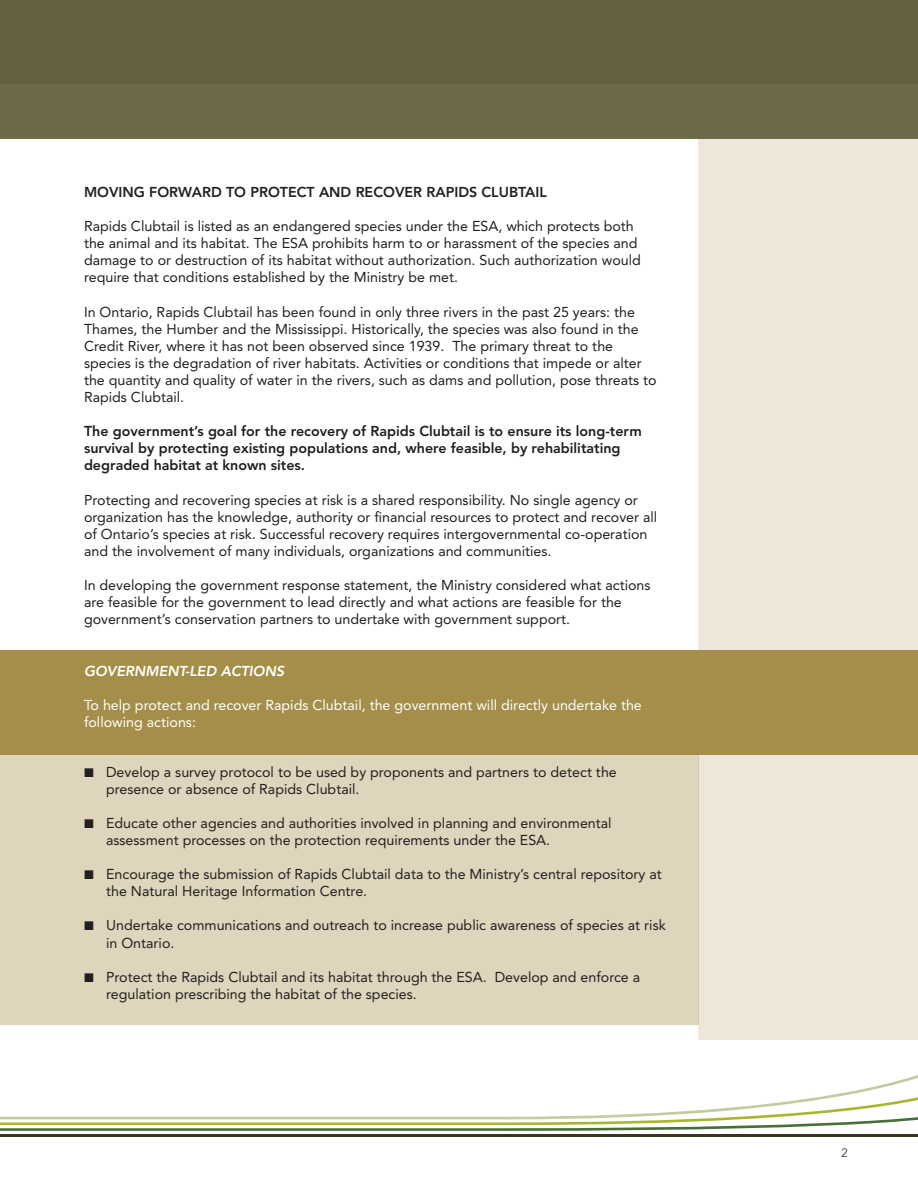
<style>
.page{position:relative;width:918px;height:1188px;background:#fff}
.page>*{position:absolute;margin:0;border:0;box-sizing:border-box;transform-origin:0 0}
.t1{font:14.25px/17.1px "Avenir LT Std";color:#231f20}
.t2{font:800 14.25px/17.1px "Avenir LT Std";color:#231f20}
.t3{font:14.25px/17.1px "Avenir LT Std";color:#fff}
.t4{font:italic 800 14.25px "Avenir LT Std";color:#fff}
.t5{font:300 12px "Avenir LT Std";color:#231f20}
.s1{font-family:"Monotype Sorts";font-size:12px}
</style>
<div class="page">
<div style="left:698px;top:134px;width:220px;height:906px;background:#eee7d9"></div>
<div style="left:0;top:650px;width:918px;height:105px;background:#a58e49"></div>
<div style="left:0;top:755px;width:698px;height:270px;background:#dfd5bc"></div>
<div style="left:0;top:0;width:918px;height:138px;background:#646143"></div>
<div style="left:0;top:84px;width:918px;height:54px;background:#6c6a49"></div>
<hr style="left:0;top:1134px;width:918px;height:3px;background:#3d351f">
<svg style="left:0;top:1089px;width:918px;height:42px"></svg>
<p class="t2" style="left:84px;top:185px;width:464px">MOVING FORWARD TO PROTECT AND RECOVER RAPIDS CLUBTAIL</p>
<p class="t1" style="left:84px;top:219px;width:558px">Rapids Clubtail is listed as an endangered species under the ESA, which protects both the animal and its habitat. The ESA prohibits harm to or harassment of the species and damage to or destruction of its habitat without authorization. Such authorization would require that conditions established by the Ministry be met.</p>
<p class="t1" style="left:84px;top:304px;width:574px">In Ontario, Rapids Clubtail has been found in only three rivers in the past 25 years: the Thames, the Humber and the Mississippi. Historically, the species was also found in the Credit River, where it has not been observed since 1939. The primary threat to the species is the degradation of river habitats. Activities or conditions that impede or alter the quantity and quality of water in the rivers, such as dams and pollution, pose threats to Rapids Clubtail.</p>
<p class="t2" style="left:84px;top:424px;width:559px">The government’s goal for the recovery of Rapids Clubtail is to ensure its long-term survival by protecting existing populations and, where feasible, by rehabilitating degraded habitat at known sites.</p>
<p class="t1" style="left:84px;top:492px;width:575px">Protecting and recovering species at risk is a shared responsibility. No single agency or organization has the knowledge, authority or financial resources to protect and recover all of Ontario’s species at risk. Successful recovery requires intergovernmental co-operation and the involvement of many individuals, organizations and communities.</p>
<p class="t1" style="left:84px;top:578px;width:568px">In developing the government response statement, the Ministry considered what actions are feasible for the government to lead directly and what actions are feasible for the government’s conservation partners to undertake with government support.</p>
<p class="t4" style="left:84px;top:665px;width:202px">GOVERNMENT-LED ACTIONS</p>
<p class="t3" style="left:84px;top:698px;width:559px">To help protect and recover Rapids Clubtail, the government will directly undertake the following actions:</p>
<p class="t1" style="left:106px;top:764px;width:512px;text-indent:-22px"><span class="s1">N</span> Develop a survey protocol to be used by proponents and partners to detect the presence or absence of Rapids Clubtail.</p>
<p class="t1" style="left:106px;top:815px;width:507px;text-indent:-22px"><span class="s1">N</span> Educate other agencies and authorities involved in planning and environmental assessment processes on the protection requirements under the ESA.</p>
<p class="t1" style="left:106px;top:867px;width:557px;text-indent:-22px"><span class="s1">N</span> Encourage the submission of Rapids Clubtail data to the Ministry’s central repository at the Natural Heritage Information Centre.</p>
<p class="t1" style="left:106px;top:918px;width:561px;text-indent:-22px"><span class="s1">N</span> Undertake communications and outreach to increase public awareness of species at risk in Ontario.</p>
<p class="t1" style="left:106px;top:969px;width:536px;text-indent:-22px"><span class="s1">N</span> Protect the Rapids Clubtail and its habitat through the ESA. Develop and enforce a regulation prescribing the habitat of the species.</p>
<p class="t5" style="left:842px;top:1148px;width:8px">2</p>
</div>
